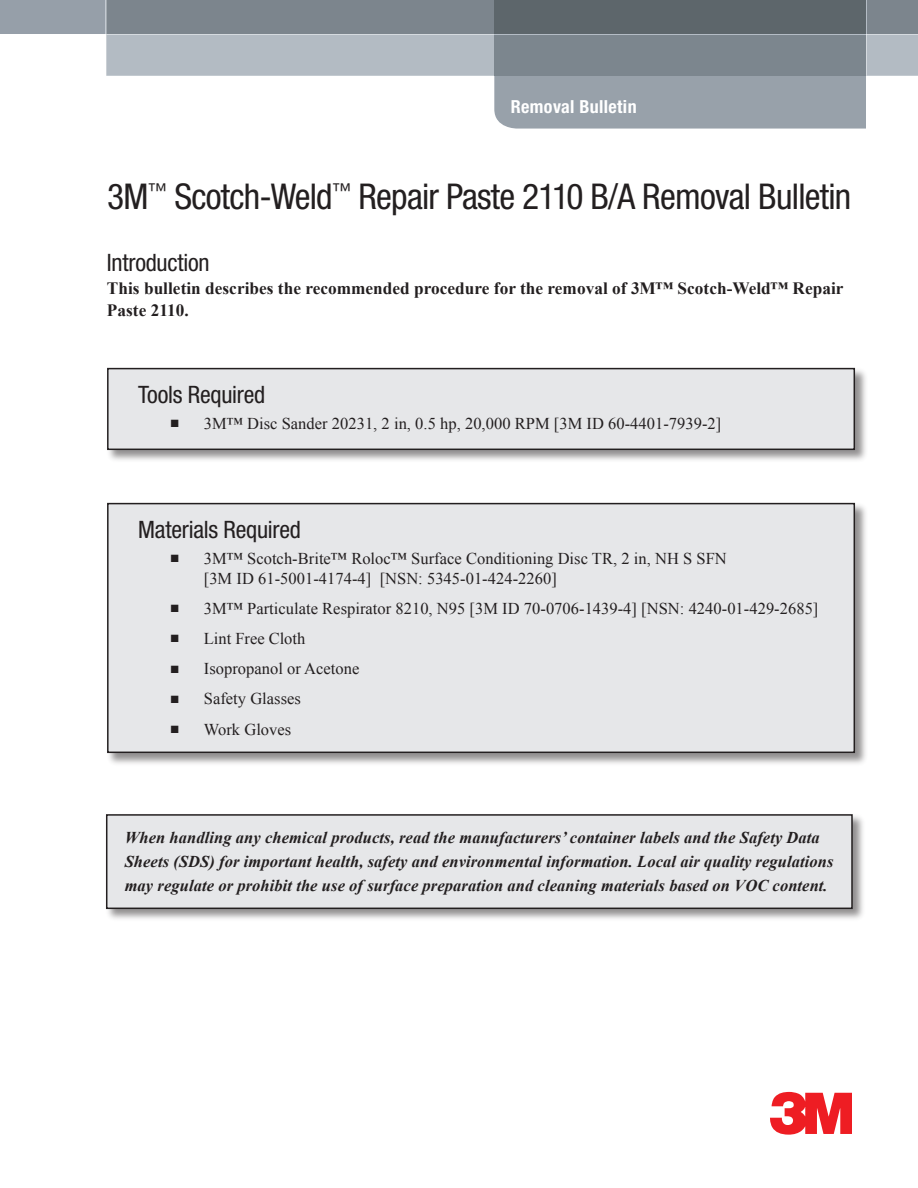
<style>
.page{position:relative;width:918px;height:1188px;background:#fff}
.page>*{position:absolute;margin:0;border:0;box-sizing:border-box;transform-origin:0 0}
.t1{font:condensed 35.55px "Helvetica Neue LT Std";letter-spacing:-.02em;color:#231f20}
.t2{font:condensed 24px "Helvetica Neue LT Std";letter-spacing:-.01em;color:#231f20}
.t3{font:700 condensed 18px "Helvetica Neue LT Std";letter-spacing:.02em;color:#fff}
.t4{font:700 17.25px/22.5px "Times New Roman";color:#231f20}
.t5{font:16.5px/19.8px "Times New Roman";color:#231f20}
.t6{font:italic 700 16.5px/24px "Times New Roman";letter-spacing:.005em;color:#231f20}
</style>
<div class="page">
<div style="left:494px;top:76px;width:372px;height:53px;background:#98a1aa"></div>
<svg style="left:0;top:0;width:918px;height:76px;background:#90999f"></svg>
<div style="left:106px;top:501px;width:762px;height:266px;background:#231f20;opacity:.5"></div>
<div style="left:108px;top:504px;width:746px;height:248px;background:#e6e7e9"></div>
<div style="left:107px;top:503px;width:748px;height:250px;border:2px solid #231f20"></div>
<svg style="left:770px;top:1092px;width:82px;height:43px"></svg>
<div style="left:104px;top:813px;width:762px;height:110px;background:#231f20;opacity:.5"></div>
<div style="left:107px;top:815px;width:745px;height:93px;background:#e6e7e9"></div>
<div style="left:106px;top:814px;width:747px;height:95px;border:2px solid #231f20"></div>
<div style="left:106px;top:366px;width:762px;height:98px;background:#231f20;opacity:.5"></div>
<div style="left:108px;top:369px;width:746px;height:80px;background:#e6e7e9"></div>
<div style="left:107px;top:368px;width:748px;height:82px;border:2px solid #231f20"></div>
<p class="t3" style="left:511px;top:96px;width:127px">Removal Bulletin</p>
<p class="t1" style="left:107px;top:176px;width:746px">3M<sup>™</sup> Scotch-Weld<sup>™</sup> Repair Paste 2110 B/A Removal Bulletin</p>
<p class="t2" style="left:107px;top:249px;width:104px">Introduction</p>
<p class="t4" style="left:107px;top:277px;width:738px">This bulletin describes the recommended procedure for the removal of 3M™ Scotch-Weld™ Repair<br>Paste 2110.</p>
<p class="t2" style="left:138px;top:381px;width:129px">Tools Required</p>
<p class="t5" style="left:171px;top:413px;width:552px">■ 3M™ Disc Sander 20231, 2 in, 0.5 hp, 20,000 RPM [3M ID 60-4401-7939-2]</p>
<p class="t2" style="left:138px;top:516px;width:164px">Materials Required</p>
<p class="t5" style="left:204px;top:548px;width:524px;text-indent:-33px">■ 3M™ Scotch-Brite™ Roloc™ Surface Conditioning Disc TR, 2 in, NH S SFN [3M ID 61-5001-4174-4] [NSN: 5345-01-424-2260]</p>
<p class="t5" style="left:171px;top:598px;width:649px">■ 3M™ Particulate Respirator 8210, N95 [3M ID 70-0706-1439-4] [NSN: 4240-01-429-2685]</p>
<p class="t5" style="left:171px;top:628px;width:136px">■ Lint Free Cloth</p>
<p class="t5" style="left:171px;top:658px;width:190px">■ Isopropanol or Acetone</p>
<p class="t5" style="left:171px;top:689px;width:132px">■ Safety Glasses</p>
<p class="t5" style="left:171px;top:719px;width:122px">■ Work Gloves</p>
<p class="t6" style="left:125px;top:826px;width:710px">When handling any chemical products, read the manufacturers’ container labels and the Safety Data<br>Sheets (SDS) for important health, safety and environmental information. Local air quality regulations may regulate or prohibit the use of surface preparation and cleaning materials based on VOC content.</p>
</div>
